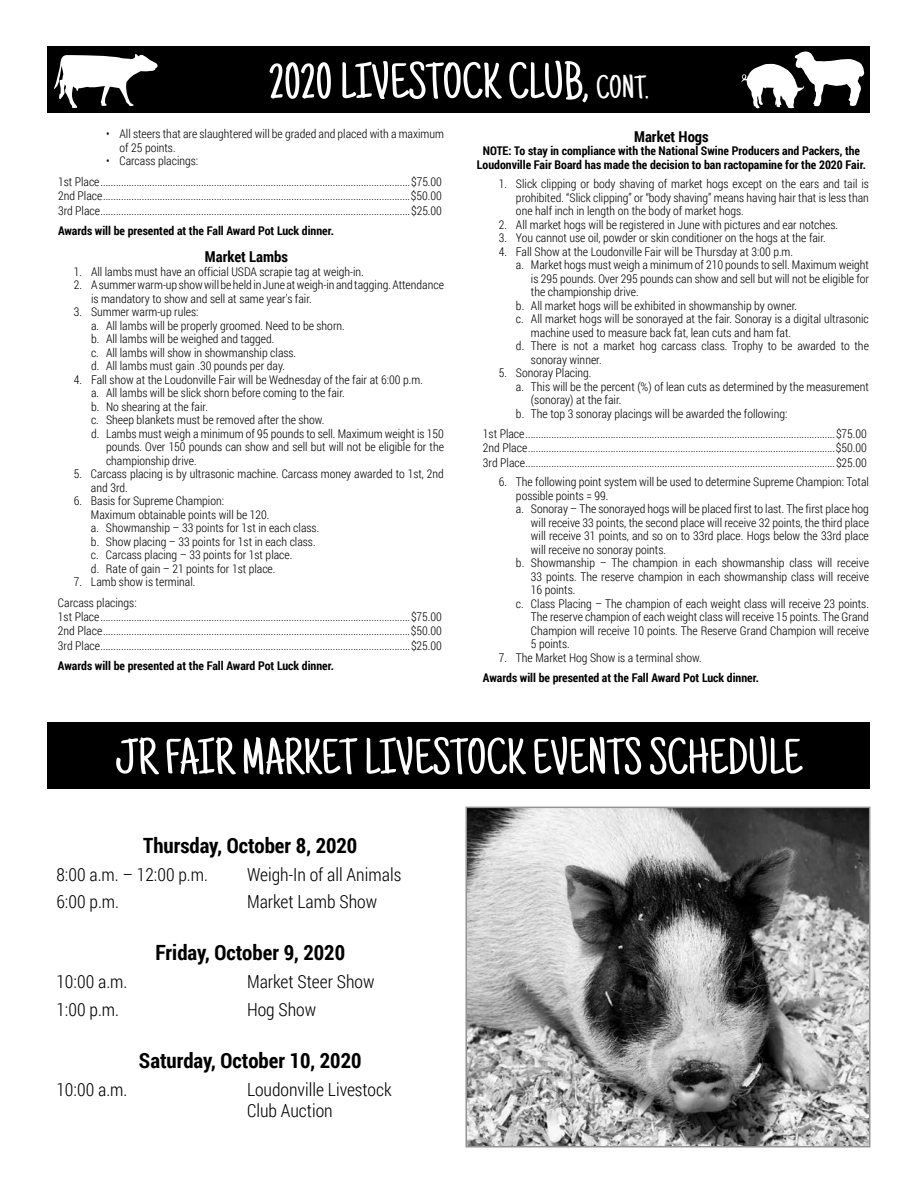
<style>
.page{position:relative;width:918px;height:1188px;background:#fff}
.page>*{position:absolute;margin:0;border:0;box-sizing:border-box;transform-origin:0 0}
.t1{font:51px "Just Another Hand";color:#fff}
.t2{font:700 21px "Roboto Condensed";color:#000}
.t3{font:300 18px/21.6px "Roboto Condensed";color:#000}
.t4{font:700 15px "Roboto Condensed";color:#000}
.t5{font:300 12px/13.5px "Roboto Condensed";color:#000}
.t6{font:700 12px/13.5px "Roboto Condensed";color:#000;text-align:center}
.s1{font-size:33px}
</style>
<div class="page">
<div style="left:48px;top:46px;width:822px;height:67px;background:#000"></div>
<svg style="left:54px;top:54px;width:104px;height:54px"></svg>
<svg style="left:741px;top:51px;width:124px;height:57px"></svg>
<div style="left:48px;top:722px;width:822px;height:67px;background:#000"></div>
<img style="left:468px;top:810px;width:399px;height:335px">
<div style="left:465px;top:807px;width:405px;height:341px;border:2px solid #949494"></div>
<h1 class="t1" style="left:269px;top:52px;width:381px">2020 LIVESTOCK CLUB, <span class="s1">CONT.</span></h1>
<p class="t5" style="left:120px;top:127px;width:326px;text-indent:-14px">• All steers that are slaughtered will be graded and placed with a maximum of 25 points.</p>
<p class="t5" style="left:58px;top:151px;width:386px;line-height:20.4px;text-indent:48px">• Carcass placings:<br>1st Place........................................................................................................................$75.00</p>
<p class="t5" style="left:58px;top:188px;width:386px;line-height:14.4px">2nd Place.......................................................................................................................$50.00<br>3rd Place........................................................................................................................$25.00</p>
<p class="t6" style="left:58px;top:224px;width:278px">Awards will be presented at the Fall Award Pot Luck dinner.</p>
<p class="t4" style="left:205px;top:246px;width:85px">Market Lambs</p>
<p class="t5" style="left:74px;top:264px;width:292px">1. All lambs must have an official USDA scrapie tag at weigh-in.</p>
<p class="t5" style="left:91px;top:278px;width:354px;text-indent:-17px">2. A summer warm-up show will be held in June at weigh-in and tagging. Attendance is mandatory to show and sell at same year's fair.</p>
<p class="t5" style="left:91px;top:305px;width:255px;text-indent:-17px">3. Summer warm-up rules:<br>a. All lambs will be properly groomed. Need to be shorn. b. All lambs will be weighed and tagged.<br>c. All lambs will show in showmanship class.<br>d. All lambs must gain .30 pounds per day.</p>
<p class="t5" style="left:74px;top:372px;width:351px">4. Fall show at the Loudonville Fair will be Wednesday of the fair at 6:00 p.m.</p>
<p class="t5" style="left:91px;top:386px;width:255px">a. All lambs will be slick shorn before coming to the fair.</p>
<p class="t5" style="left:91px;top:399px;width:119px">b. No shearing at the fair.</p>
<p class="t5" style="left:91px;top:413px;width:235px">c. Sheep blankets must be removed after the show.</p>
<p class="t5" style="left:91px;top:426px;width:354px">d. Lambs must weigh a minimum of 95 pounds to sell. Maximum weight is 150</p>
<p class="t5" style="left:106px;top:440px;width:339px">pounds. Over 150 pounds can show and sell but will not be eligible for the</p>
<p class="t5" style="left:106px;top:453px;width:92px">championship drive.</p>
<p class="t5" style="left:91px;top:467px;width:354px;text-indent:-17px">5. Carcass placing is by ultrasonic machine. Carcass money awarded to 1st, 2nd and 3rd.</p>
<p class="t5" style="left:91px;top:494px;width:230px;text-indent:-17px">6. Basis for Supreme Champion:<br>Maximum obtainable points will be 120.<br>a. Showmanship – 33 points for 1st in each class. b. Show placing – 33 points for 1st in each class. c. Carcass placing – 33 points for 1st place.<br>d. Rate of gain – 21 points for 1st place.</p>
<p class="t5" style="left:58px;top:571px;width:139px;line-height:20.4px;text-indent:16px">7. Lamb show is terminal.<br>Carcass placings:</p>
<p class="t5" style="left:58px;top:609px;width:386px;line-height:14.4px;text-align:justify">1st Place........................................................................................................................$75.00<br>2nd Place.......................................................................................................................$50.00<br>3rd Place........................................................................................................................$25.00</p>
<p class="t6" style="left:58px;top:659px;width:278px">Awards will be presented at the Fall Award Pot Luck dinner.</p>
<p class="t4" style="left:634px;top:126px;width:76px">Market Hogs</p>
<p class="t6" style="left:477px;top:144px;width:391px">NOTE: To stay in compliance with the National Swine Producers and Packers, the<br>Loudonville Fair Board has made the decision to ban ractopamine for the 2020 Fair.</p>
<p class="t5" style="left:516px;top:177px;width:354px;text-align:justify;text-indent:-17px">1. Slick clipping or body shaving of market hogs except on the ears and tail is prohibited. “Slick clipping” or “body shaving” means having hair that is less than one half inch in length on the body of market hogs.</p>
<p class="t5" style="left:499px;top:217px;width:341px">2. All market hogs will be registered in June with pictures and ear notches.</p>
<p class="t5" style="left:499px;top:231px;width:329px">3. You cannot use oil, powder or skin conditioner on the hogs at the fair.</p>
<p class="t5" style="left:499px;top:244px;width:296px">4. Fall Show at the Loudonville Fair will be Thursday at 3:00 p.m.</p>
<p class="t5" style="left:516px;top:258px;width:354px">a. Market hogs must weigh a minimum of 210 pounds to sell. Maximum weight</p>
<p class="t5" style="left:531px;top:271px;width:339px">is 295 pounds. Over 295 pounds can show and sell but will not be eligible for</p>
<p class="t5" style="left:531px;top:285px;width:109px">the championship drive.</p>
<p class="t5" style="left:516px;top:298px;width:283px">b. All market hogs will be exhibited in showmanship by owner.</p>
<p class="t5" style="left:516px;top:312px;width:354px">c. All market hogs will be sonorayed at the fair. Sonoray is a digital ultrasonic</p>
<p class="t5" style="left:531px;top:325px;width:262px">machine used to measure back fat, lean cuts and ham fat.</p>
<p class="t5" style="left:516px;top:339px;width:354px">d. There is not a market hog carcass class. Trophy to be awarded to the</p>
<p class="t5" style="left:531px;top:352px;width:72px">sonoray winner.</p>
<p class="t5" style="left:499px;top:366px;width:94px">5. Sonoray Placing.</p>
<p class="t5" style="left:516px;top:379px;width:354px">a. This will be the percent (%) of lean cuts as determined by the measurement</p>
<p class="t5" style="left:531px;top:393px;width:92px">(sonoray) at the fair.</p>
<p class="t5" style="left:516px;top:406px;width:273px">b. The top 3 sonoray placings will be awarded the following:</p>
<p class="t5" style="left:483px;top:426px;width:386px;line-height:14.4px;text-align:justify">1st Place........................................................................................................................$75.00<br>2nd Place.......................................................................................................................$50.00<br>3rd Place........................................................................................................................$25.00</p>
<p class="t5" style="left:499px;top:475px;width:372px">6. The following point system will be used to determine Supreme Champion: Total</p>
<p class="t5" style="left:516px;top:488px;width:94px">possible points = 99.</p>
<p class="t5" style="left:516px;top:502px;width:354px">a. Sonoray – The sonorayed hogs will be placed first to last. The first place hog</p>
<p class="t5" style="left:531px;top:515px;width:339px">will receive 33 points, the second place will receive 32 points, the third place</p>
<p class="t5" style="left:531px;top:529px;width:339px">will receive 31 points, and so on to 33rd place. Hogs below the 33rd place</p>
<p class="t5" style="left:531px;top:542px;width:137px">will receive no sonoray points.</p>
<p class="t5" style="left:516px;top:556px;width:354px">b. Showmanship – The champion in each showmanship class will receive</p>
<p class="t5" style="left:531px;top:569px;width:339px">33 points. The reserve champion in each showmanship class will receive</p>
<p class="t5" style="left:531px;top:583px;width:46px">16 points.</p>
<p class="t5" style="left:516px;top:596px;width:354px">c. Class Placing – The champion of each weight class will receive 23 points.</p>
<p class="t5" style="left:531px;top:610px;width:339px">The reserve champion of each weight class will receive 15 points. The Grand</p>
<p class="t5" style="left:531px;top:623px;width:339px">Champion will receive 10 points. The Reserve Grand Champion will receive</p>
<p class="t5" style="left:531px;top:637px;width:40px">5 points.</p>
<p class="t5" style="left:499px;top:650px;width:204px">7. The Market Hog Show is a terminal show.</p>
<p class="t6" style="left:483px;top:671px;width:278px">Awards will be presented at the Fall Award Pot Luck dinner.</p>
<h1 class="t1" style="left:116px;top:728px;width:688px">JR FAIR MARKET LIVESTOCK EVENTS SCHEDULE</h1>
<h2 class="t2" style="left:143px;top:831px;width:216px">Thursday, October 8, 2020</h2>
<h3 class="t3" style="left:57px;top:863px;width:153px">8:00 a.m. – 12:00 p.m.</h3>
<h3 class="t3" style="left:247px;top:863px;width:156px">Weigh-In of all Animals</h3>
<h3 class="t3" style="left:57px;top:890px;width:64px">6:00 p.m.</h3>
<h3 class="t3" style="left:247px;top:890px;width:132px">Market Lamb Show</h3>
<h2 class="t2" style="left:155px;top:938px;width:191px">Friday, October 9, 2020</h2>
<h3 class="t3" style="left:57px;top:970px;width:72px">10:00 a.m.</h3>
<h3 class="t3" style="left:247px;top:970px;width:129px">Market Steer Show</h3>
<h3 class="t3" style="left:57px;top:998px;width:64px">1:00 p.m.</h3>
<h3 class="t3" style="left:247px;top:998px;width:71px">Hog Show</h3>
<h2 class="t2" style="left:139px;top:1046px;width:224px">Saturday, October 10, 2020</h2>
<h3 class="t3" style="left:57px;top:1078px;width:72px">10:00 a.m.</h3>
<h3 class="t3" style="left:247px;top:1078px;width:146px">Loudonville Livestock<br>Club Auction</h3>
</div>
